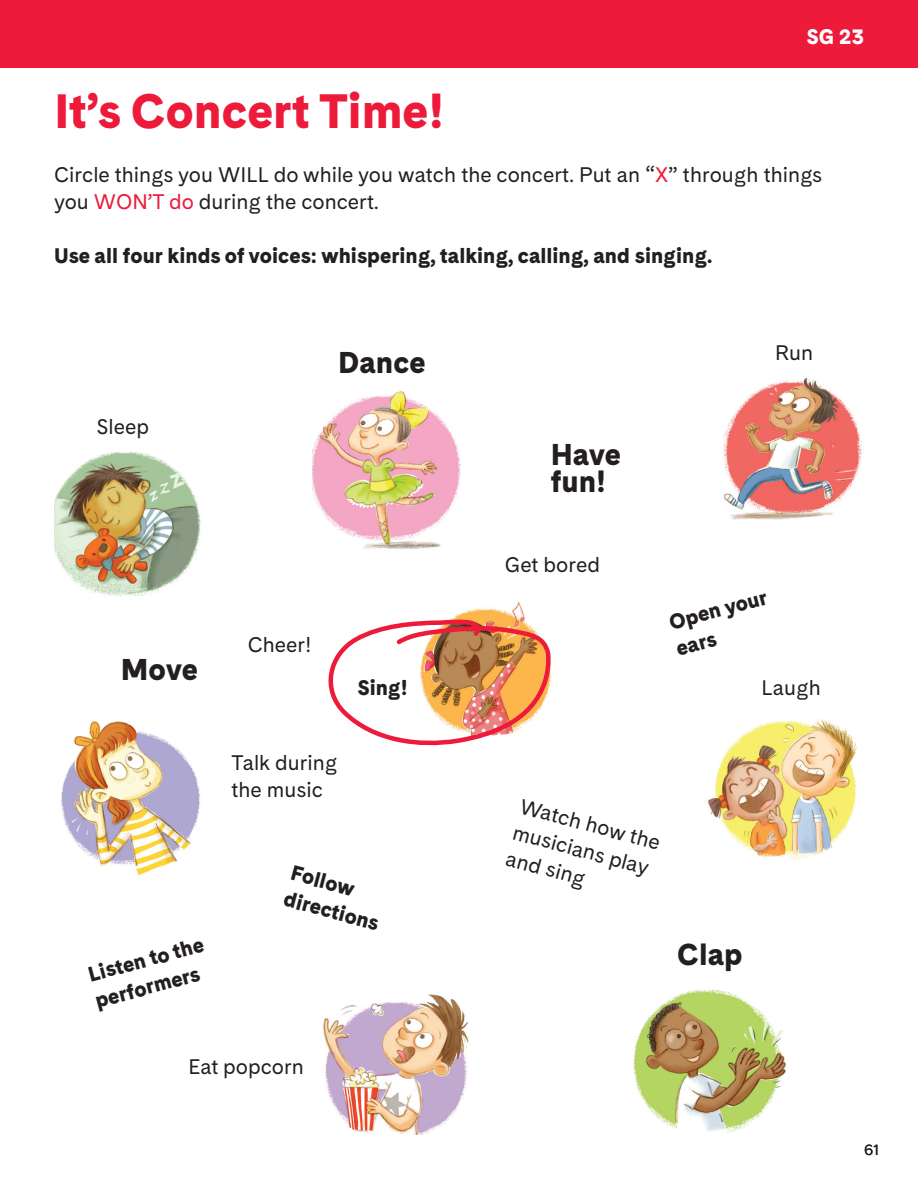
<style>
.page{position:relative;width:918px;height:1188px;background:#fff}
.page>*{position:absolute;margin:0;border:0;box-sizing:border-box;transform-origin:0 0}
.SG_Titles{font:900 48px "Cadiz";color:#ed1a3a}
.SG_Body{font:900 30px/27px "Cadiz";color:#231f20}
.SG_Body-2{font:21px/27px "Cadiz";color:#231f20}
.SG_Body-3{font:900 21px/27px "Cadiz";color:#231f20}
.Page_Number_SG-Right{font:900 21px "Cadiz";color:#fff}
.t1{font:15px "Cadiz";color:#231f20}
.s1{color:#ed1a3a}
</style>
<div class="page">
<img style="left:633px;top:989px;width:155px;height:145px">
<img style="left:323px;top:994px;width:146px;height:141px">
<img style="left:705px;top:719px;width:152px;height:141px">
<img style="left:61px;top:721px;width:139px;height:155px">
<img style="left:54px;top:451px;width:147px;height:145px">
<img style="left:313px;top:391px;width:148px;height:160px">
<img style="left:723px;top:378px;width:139px;height:142px">
<img style="left:462px;top:601px;width:62px;height:12px">
<svg style="left:328px;top:613px;width:223px;height:133px"></svg>
<div style="left:0;top:0;width:918px;height:68px;background:#ed1a3a"></div>
<p class="Page_Number_SG-Right" style="left:807px;top:20px;width:59px">SG 23</p>
<h1 class="SG_Titles" style="left:54px;top:74px;width:392px">It’s Concert Time!</h1>
<p class="SG_Body-2" style="left:54px;top:161px;width:770px">Circle things you WILL do while you watch the concert. Put an “<span class="s1">X</span>” through things you <span class="s1">WON’T do</span> during the concert.</p>
<p class="SG_Body-3" style="left:54px;top:241px;width:660px">Use all four kinds of voices: whispering, talking, calling, and singing.</p>
<p class="SG_Body-2" style="left:97px;top:412px;width:54px">Sleep</p>
<p class="SG_Body" style="left:121px;top:654px;width:78px">Move</p>
<p class="SG_Body-3" style="left:85px;top:961px;width:120px;rotate:-15deg">Listen to the performers</p>
<p class="SG_Body" style="left:338px;top:347px;width:89px">Dance</p>
<p class="SG_Body-2" style="left:775px;top:339px;width:39px">Run</p>
<p class="SG_Body" style="left:551px;top:439px;width:72px">Have fun!</p>
<p class="SG_Body-2" style="left:248px;top:630px;width:65px">Cheer!</p>
<p class="SG_Body-2" style="left:505px;top:550px;width:97px">Get bored</p>
<p class="SG_Body-3" style="left:666px;top:609px;width:102px;rotate:-15deg">Open your ears</p>
<p class="SG_Body-3" style="left:357px;top:673px;width:52px">Sing!</p>
<p class="SG_Body-2" style="left:762px;top:673px;width:61px">Laugh</p>
<p class="SG_Body-2" style="left:231px;top:749px;width:108px">Talk during the music</p>
<p class="SG_Body-3" style="left:295px;top:858px;width:99px;rotate:15deg">Follow directions</p>
<p class="SG_Body-2" style="left:524px;top:792px;width:146px;rotate:15deg">Watch how the musicians play and sing</p>
<p class="SG_Body" style="left:677px;top:939px;width:67px">Clap</p>
<p class="SG_Body-2" style="left:188px;top:1053px;width:117px">Eat popcorn</p>
<p class="t1" style="left:864px;top:1139px;width:17px">61</p>
</div>
